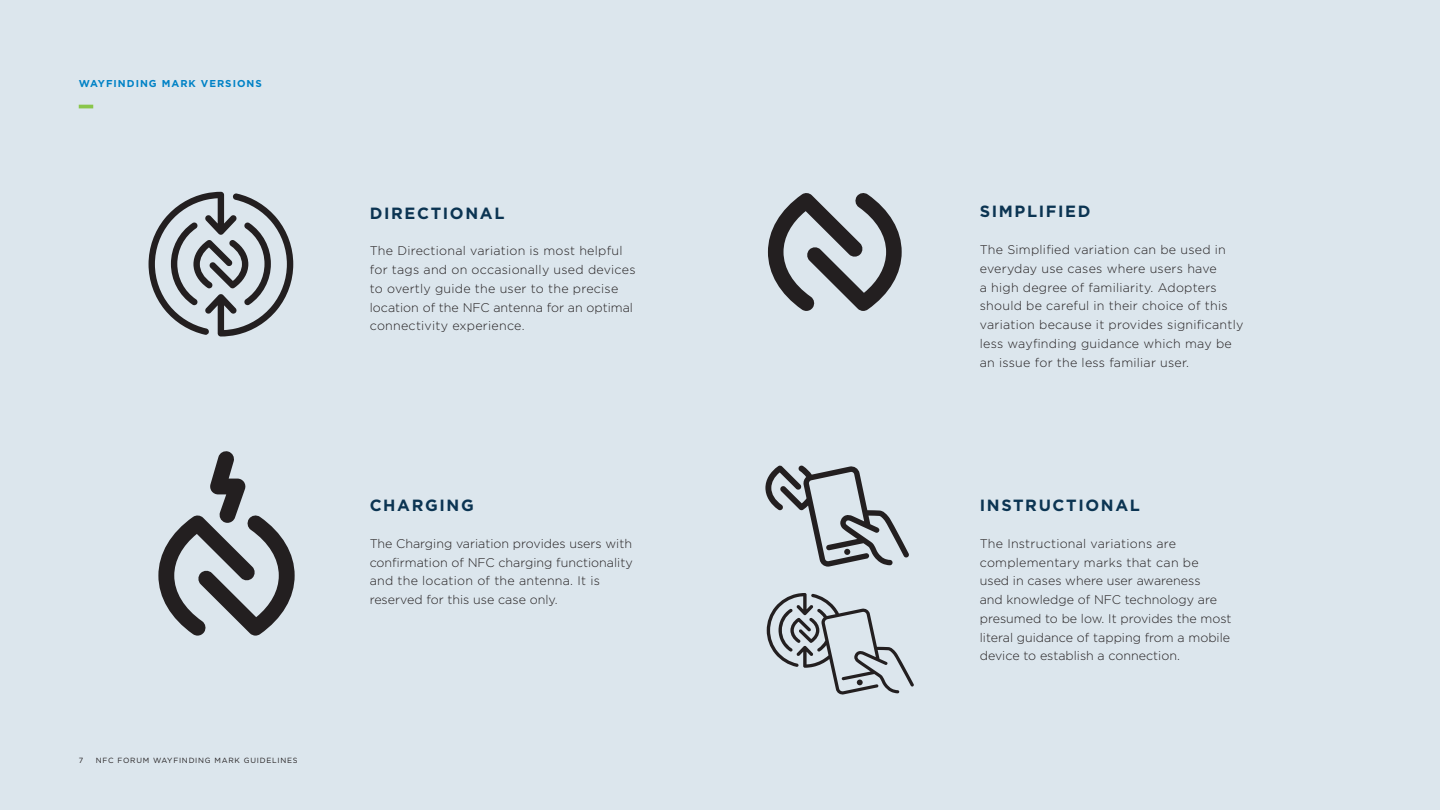
<style>
.page{position:relative;width:1440px;height:810px;background:#dce6ed}
.page>*{position:absolute;margin:0;border:0;box-sizing:border-box;transform-origin:0 0}
.t1{font:700 16.25px "Gotham";letter-spacing:.1em;color:#0b3452}
.t2{font:300 12.5px/18.8px "Gotham";letter-spacing:.02em;color:#231f20}
.t3{font:300 12.5px/18.8px "Gotham";color:#231f20}
.t4{font:700 10px "Gotham";letter-spacing:.1em;color:#0082c6}
.t5{font:7.5px "Gotham";letter-spacing:.1em;color:#231f20}
</style>
<div class="page">
<hr style="left:79px;top:105px;width:14px;height:3px;background:#8ac64b">
<svg style="left:768px;top:193px;width:134px;height:118px"></svg>
<svg style="left:149px;top:192px;width:144px;height:145px"></svg>
<svg style="left:765px;top:465px;width:144px;height:102px"></svg>
<svg style="left:767px;top:593px;width:147px;height:102px"></svg>
<svg style="left:158px;top:451px;width:137px;height:185px"></svg>
<p class="t4" style="left:79px;top:78px;width:185px">WAYFINDING MARK VERSIONS</p>
<p class="t5" style="left:79px;top:756px;width:6px">7</p>
<p class="t5" style="left:96px;top:756px;width:203px">NFC FORUM WAYFINDING MARK GUIDELINES</p>
<h1 class="t1" style="left:370px;top:203px;width:136px">DIRECTIONAL</h1>
<p class="t2" style="left:370px;top:241px;width:267px">The Directional variation is most helpful for tags and on occasionally used devices to overtly guide the user to the precise location of the NFC antenna for an optimal connectivity experience.</p>
<h1 class="t1" style="left:370px;top:496px;width:106px">CHARGING</h1>
<p class="t3" style="left:370px;top:534px;width:265px">The Charging variation provides users with confirmation of NFC charging functionality and the location of the antenna. It is reserved for this use case only.</p>
<h1 class="t1" style="left:980px;top:202px;width:112px">SIMPLIFIED</h1>
<p class="t2" style="left:980px;top:240px;width:265px">The Simplified variation can be used in everyday use cases where users have<br>a high degree of familiarity. Adopters should be careful in their choice of this variation because it provides significantly less wayfinding guidance which may be an issue for the less familiar user.</p>
<h1 class="t1" style="left:980px;top:496px;width:162px">INSTRUCTIONAL</h1>
<p class="t3" style="left:980px;top:534px;width:253px">The Instructional variations are complementary marks that can be<br>used in cases where user awareness<br>and knowledge of NFC technology are presumed to be low. It provides the most literal guidance of tapping from a mobile device to establish a connection.</p>
</div>
